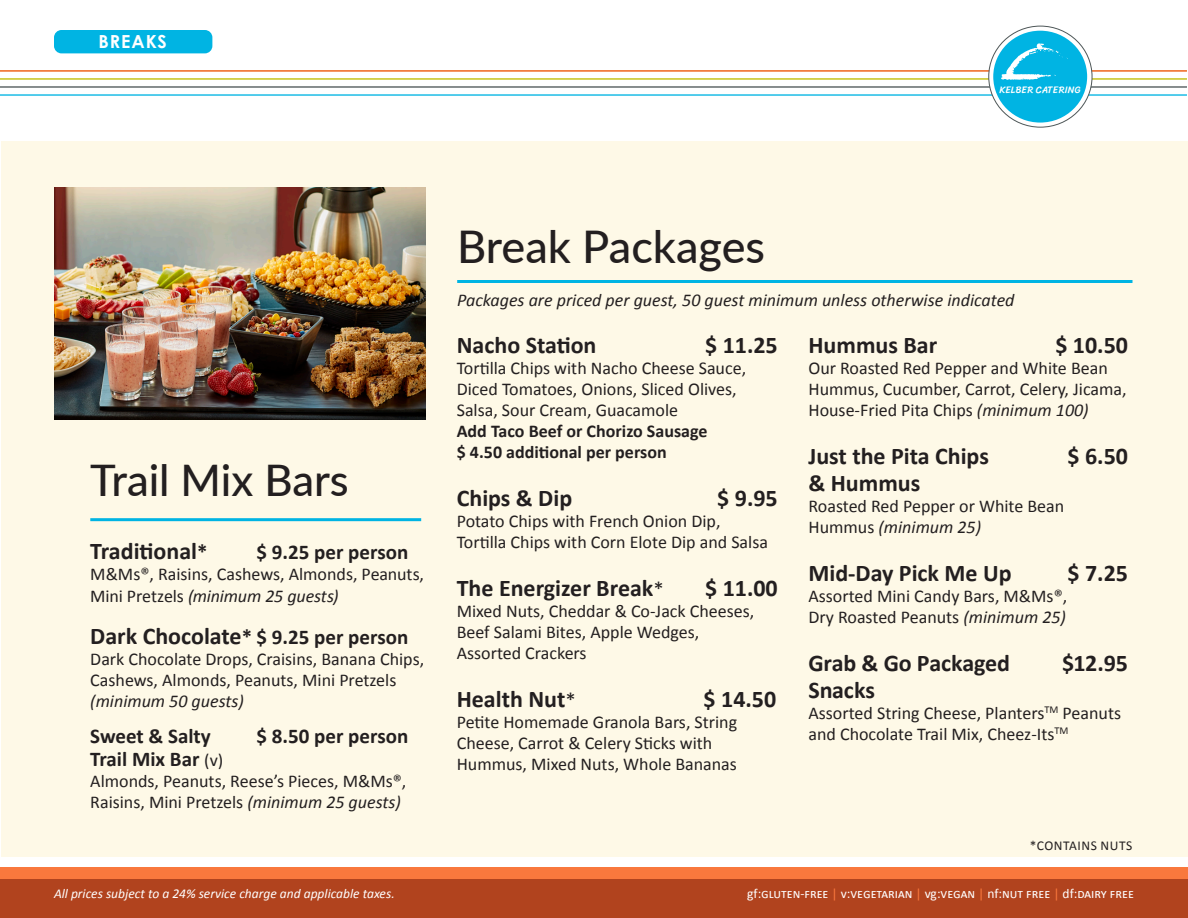
<style>
.page{position:relative;width:1188px;height:918px;background:#fff}
.page>*{position:absolute;margin:0;border:0;box-sizing:border-box;transform-origin:0 0}
.t1{font:500 45px "Lato";color:#231f20}
.t2{font:500 43.5px "Lato";color:#231f20}
.t3{font:700 24px "Calibri";color:#231f20}
.t4{font:700 21px "Calibri";color:#231f20}
.t5{font:18px/21px "Calibri";color:#231f20}
.t6{font:italic 18px "Calibri";color:#231f20}
.t7{font:700 18px "Calibri";color:#231f20}
.t8{font:700 18px "Century Gothic";letter-spacing:.05em;color:#fff}
.t9{font:13.5px "Calibri";color:#fff}
.t10{font:italic 13.5px "Calibri";color:#fff}
.t11{font:13.5px "Calibri";letter-spacing:.04em;color:#231f20}
.t12{font:9.75px "Sriracha";letter-spacing:.005em;color:#fff}
.s1{font-size:21px}
.s2{font-style:italic}
.s3{font-size:24px}
.s4{font-weight:400;font-size:18px}
.s5{font-weight:400;font-size:21px}
.s6{color:#f9783d}
</style>
<div class="page">
<div style="left:0;top:878px;width:1188px;height:40px;background:#b1431e"></div>
<div style="left:0;top:867px;width:1188px;height:12px;background:#f9783d"></div>
<hr style="left:0;top:70px;width:1187px;height:2px;background:#ed5200">
<hr style="left:0;top:78px;width:1187px;height:2px;background:#c0bc00">
<hr style="left:0;top:86px;width:1187px;height:2px;background:#4e5758">
<hr style="left:0;top:94px;width:1187px;height:2px;background:#00b4e3">
<div style="left:1px;top:141px;width:1186px;height:716px;background:#fef9e7"></div>
<svg style="left:989px;top:26px;width:103px;height:101px"></svg>
<div style="left:993px;top:31px;width:94px;height:92px;background:#00b4e3;border-radius:50%"></div>
<svg style="left:1001px;top:43px;width:67px;height:37px"></svg>
<div style="left:54px;top:30px;width:158px;height:23px;background:#00b4e3;border-radius:8px"></div>
<hr style="left:457px;top:280px;width:675px;height:3px;background:#00b4e3">
<hr style="left:90px;top:518px;width:331px;height:3px;background:#00b4e3">
<img style="left:54px;top:188px;width:371px;height:231px">
<p class="t8" style="left:98px;top:30px;width:70px">BREAKS</p>
<p class="t12" style="left:999px;top:84px;width:83px">KELBER CATERING</p>
<p class="t2" style="left:90px;top:449px;width:260px">Trail Mix Bars</p>
<p class="t3" style="left:90px;top:536px;width:119px">Traditional<span class="s1">*</span></p>
<p class="t4" style="left:257px;top:538px;width:153px">$ 9.25 per person</p>
<p class="t5" style="left:90px;top:563px;width:335px;line-height:22.5px">M&amp;Ms®, Raisins, Cashews, Almonds, Peanuts,<br>Mini Pretzels <span class="s2">(minimum 25 guests)</span></p>
<p class="t4" style="left:90px;top:624px;width:320px"><span class="s3">Dark Chocolate</span>* $ 9.25 per person</p>
<p class="t5" style="left:90px;top:649px;width:335px">Dark Chocolate Drops, Craisins, Banana Chips,<br>Cashews, Almonds, Peanuts, Mini Pretzels <span class="s2">(minimum 50 guests)</span></p>
<p class="t4" style="left:90px;top:723px;width:122px">Sweet &amp; Salty</p>
<p class="t4" style="left:257px;top:723px;width:153px">$ 8.50 per person</p>
<p class="t4" style="left:90px;top:745px;width:135px">Trail Mix Bar <span class="s4">(v)</span></p>
<p class="t5" style="left:90px;top:770px;width:318px">Almonds, Peanuts, Reese’s Pieces, M&amp;Ms®,<br>Raisins, Mini Pretzels <span class="s2">(minimum 25 guests)</span></p>
<p class="t10" style="left:54px;top:884px;width:342px">All prices subject to a 24% service charge and applicable taxes.</p>
<p class="t1" style="left:457px;top:215px;width:309px">Break Packages</p>
<p class="t6" style="left:457px;top:288px;width:559px">Packages are priced per guest, 50 guest minimum unless otherwise indicated</p>
<p class="t3" style="left:457px;top:329px;width:141px">Nacho Station</p>
<p class="t3" style="left:705px;top:329px;width:74px">$ 11.25</p>
<p class="t5" style="left:457px;top:357px;width:291px">Tortilla Chips with Nacho Cheese Sauce,<br>Diced Tomatoes, Onions, Sliced Olives,<br>Salsa, Sour Cream, Guacamole</p>
<p class="t7" style="left:457px;top:419px;width:252px">Add Taco Beef or Chorizo Sausage</p>
<p class="t7" style="left:457px;top:440px;width:211px">$ 4.50 additional per person</p>
<p class="t3" style="left:457px;top:482px;width:117px">Chips &amp; Dip</p>
<p class="t3" style="left:717px;top:482px;width:62px">$ 9.95</p>
<p class="t5" style="left:457px;top:510px;width:313px">Potato Chips with French Onion Dip,<br>Tortilla Chips with Corn Elote Dip and Salsa</p>
<p class="t3" style="left:457px;top:572px;width:209px">The Energizer Break<span class="s5">*</span></p>
<p class="t3" style="left:705px;top:572px;width:74px">$ 11.00</p>
<p class="t5" style="left:457px;top:600px;width:299px">Mixed Nuts, Cheddar &amp; Co-Jack Cheeses,</p>
<p class="t5" style="left:457px;top:621px;width:244px">Beef Salami Bites, Apple Wedges,<br>Assorted Crackers</p>
<p class="t3" style="left:457px;top:683px;width:121px">Health Nut<span class="s5">*</span></p>
<p class="t3" style="left:704px;top:683px;width:74px">$ 14.50</p>
<p class="t5" style="left:457px;top:711px;width:282px">Petite Homemade Granola Bars, String<br>Cheese, Carrot &amp; Celery Sticks with<br>Hummus, Mixed Nuts, Whole Bananas</p>
<p class="t3" style="left:808px;top:329px;width:130px">Hummus Bar</p>
<p class="t3" style="left:1055px;top:329px;width:74px">$ 10.50</p>
<p class="t5" style="left:808px;top:357px;width:320px">Our Roasted Red Pepper and White Bean<br>Hummus, Cucumber, Carrot, Celery, Jicama,<br>House-Fried Pita Chips <span class="s2">(minimum 100)</span></p>
<p class="t3" style="left:808px;top:440px;width:182px">Just the Pita Chips</p>
<p class="t3" style="left:1068px;top:440px;width:62px">$ 6.50</p>
<p class="t3" style="left:808px;top:467px;width:113px">&amp; Hummus</p>
<p class="t5" style="left:808px;top:495px;width:257px">Roasted Red Pepper or White Bean<br>Hummus <span class="s2">(minimum 25)</span></p>
<p class="t3" style="left:808px;top:557px;width:205px">Mid-Day Pick Me Up</p>
<p class="t3" style="left:1068px;top:557px;width:62px">$ 7.25</p>
<p class="t5" style="left:808px;top:585px;width:260px">Assorted Mini Candy Bars, M&amp;Ms®,<br>Dry Roasted Peanuts <span class="s2">(minimum 25)</span></p>
<p class="t3" style="left:808px;top:647px;width:203px">Grab &amp; Go Packaged</p>
<p class="t3" style="left:1062px;top:647px;width:67px">$12.95</p>
<p class="t3" style="left:808px;top:674px;width:68px">Snacks</p>
<p class="t5" style="left:808px;top:702px;width:314px">Assorted String Cheese, Planters<sup>TM</sup> Peanuts</p>
<p class="t5" style="left:808px;top:723px;width:262px">and Chocolate Trail Mix, Cheez-Its<sup>TM</sup></p>
<p class="t11" style="left:1030px;top:837px;width:104px">*CONTAINS NUTS</p>
<p class="t9" style="left:747px;top:885px;width:388px">gf:gluten-free <span class="s6">|</span> v:vegetarian <span class="s6">|</span> vg:vegan <span class="s6">|</span> nf:nut free <span class="s6">|</span> df:dairy free</p>
</div>
